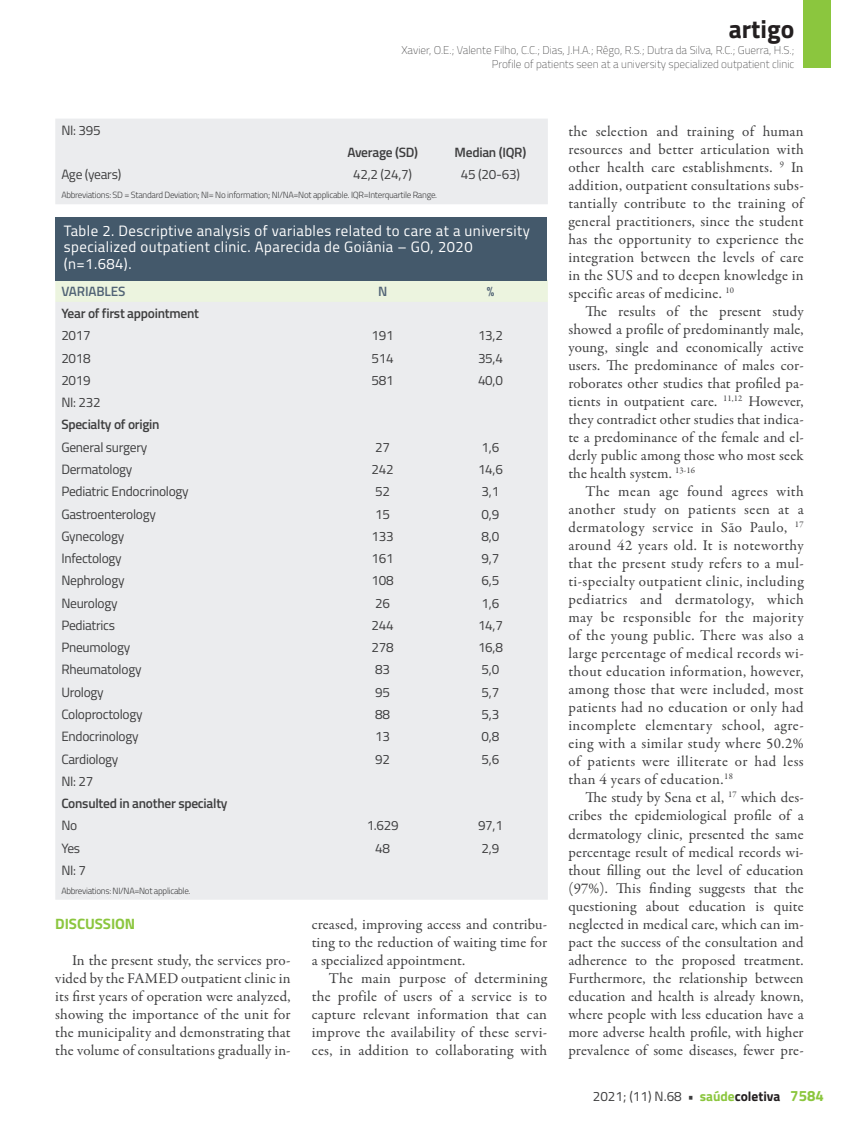
<style>
.page{position:relative;width:859px;height:1132px;background:#fff}
.page>*{position:absolute;margin:0;border:0;box-sizing:border-box;transform-origin:0 0}
.t1{font:700 25.5px "Titillium";color:#231f20}
.t2{font:15px/18px "Garamond Premr Pro";letter-spacing:.01em;color:#3e3e3f;text-align:justify}
.t3{font:15px/16.5px "Titillium";letter-spacing:.03em;color:#fff}
.t4{font:700 15px "Titillium";letter-spacing:-.005em;color:#8bc63e}
.t5{font:13.5px "Titillium";letter-spacing:-.02em;color:#3e3e3f}
.t6{font:600 13.5px "Titillium";letter-spacing:-.02em;color:#3e3e3f}
.t7{font:600 13.5px "Titillium";letter-spacing:-.01em;color:#526476}
.t8{font:100 11.25px/13.5px "Titillium";color:#3e3e3f;text-align:right}
.t9{font:300 9px "Titillium";letter-spacing:-.03em;color:#3e3e3f}
.s1{font-weight:700}
.s2{font-weight:700;color:#8bc63e}
.s3{font-weight:700;color:#231f20}
.s4{font-weight:700;font-size:15px;color:#8bc63e}
</style>
<div class="page">
<div style="left:804px;top:0;width:27px;height:68px;background:#8bc63e"></div>
<div style="left:55px;top:280px;width:493px;height:22px;background:#ecf4df"></div>
<div style="left:55px;top:302px;width:493px;height:597px;background:#ebecee"></div>
<div style="left:55px;top:217px;width:492px;height:64px;background:#44596b"></div>
<div style="left:55px;top:119px;width:493px;height:85px;background:#ebecee"></div>
<h1 class="t1" style="left:729px;top:10px;width:67px">artigo</h1>
<p class="t8" style="left:401px;top:43px;width:394px">Xavier, O.E.; Valente Filho, C.C.; Dias, J.H.A.; Rêgo, R.S.; Dutra da Silva, R.C.; Guerra, H.S.;<br>Profile of patients seen at a university specialized outpatient clinic</p>
<p class="t5" style="left:61px;top:120px;width:41px">NI: 395</p>
<p class="t6" style="left:347px;top:142px;width:72px">Average (SD)</p>
<p class="t6" style="left:455px;top:142px;width:73px">Median (IQR)</p>
<p class="t5" style="left:61px;top:165px;width:61px">Age (years)</p>
<p class="t5" style="left:353px;top:165px;width:60px">42,2 (24,7)</p>
<p class="t5" style="left:461px;top:165px;width:60px">45 (20-63)</p>
<p class="t9" style="left:61px;top:188px;width:377px">Abbreviations: SD = Standard Deviation; NI= No information; NI/NA=Not applicable. IQR=Interquartile Range.</p>
<p class="t3" style="left:64px;top:221px;width:468px">Table 2. Descriptive analysis of variables related to care at a university specialized outpatient clinic. Aparecida de Goiânia – GO, 2020 (n=1.684).</p>
<p class="t7" style="left:61px;top:281px;width:66px">VARIABLES</p>
<p class="t7" style="left:378px;top:281px;width:11px">N</p>
<p class="t7" style="left:487px;top:281px;width:9px">%</p>
<p class="t6" style="left:61px;top:303px;width:139px">Year of first appointment</p>
<p class="t5" style="left:61px;top:326px;width:31px">2017</p>
<p class="t5" style="left:372px;top:326px;width:24px">191</p>
<p class="t5" style="left:478px;top:326px;width:26px">13,2</p>
<p class="t5" style="left:61px;top:348px;width:31px">2018</p>
<p class="t5" style="left:372px;top:348px;width:24px">514</p>
<p class="t5" style="left:478px;top:348px;width:26px">35,4</p>
<p class="t5" style="left:61px;top:370px;width:31px">2019</p>
<p class="t5" style="left:372px;top:370px;width:24px">581</p>
<p class="t5" style="left:478px;top:370px;width:26px">40,0</p>
<p class="t5" style="left:61px;top:392px;width:41px">NI: 232</p>
<p class="t6" style="left:61px;top:414px;width:100px">Specialty of origin</p>
<p class="t5" style="left:61px;top:437px;width:87px">General surgery</p>
<p class="t5" style="left:375px;top:437px;width:16px">27</p>
<p class="t5" style="left:482px;top:437px;width:19px">1,6</p>
<p class="t5" style="left:61px;top:459px;width:73px">Dermatology</p>
<p class="t5" style="left:372px;top:459px;width:24px">242</p>
<p class="t5" style="left:478px;top:459px;width:26px">14,6</p>
<p class="t5" style="left:61px;top:481px;width:129px">Pediatric Endocrinology</p>
<p class="t5" style="left:375px;top:481px;width:16px">52</p>
<p class="t5" style="left:482px;top:481px;width:19px">3,1</p>
<p class="t5" style="left:61px;top:504px;width:96px">Gastroenterology</p>
<p class="t5" style="left:375px;top:504px;width:16px">15</p>
<p class="t5" style="left:482px;top:504px;width:19px">0,9</p>
<p class="t5" style="left:61px;top:526px;width:65px">Gynecology</p>
<p class="t5" style="left:372px;top:526px;width:24px">133</p>
<p class="t5" style="left:482px;top:526px;width:19px">8,0</p>
<p class="t5" style="left:61px;top:548px;width:62px">Infectology</p>
<p class="t5" style="left:372px;top:548px;width:24px">161</p>
<p class="t5" style="left:482px;top:548px;width:19px">9,7</p>
<p class="t5" style="left:61px;top:570px;width:65px">Nephrology</p>
<p class="t5" style="left:372px;top:570px;width:24px">108</p>
<p class="t5" style="left:482px;top:570px;width:19px">6,5</p>
<p class="t5" style="left:61px;top:593px;width:58px">Neurology</p>
<p class="t5" style="left:375px;top:593px;width:16px">26</p>
<p class="t5" style="left:482px;top:593px;width:19px">1,6</p>
<p class="t5" style="left:61px;top:615px;width:55px">Pediatrics</p>
<p class="t5" style="left:372px;top:615px;width:24px">244</p>
<p class="t5" style="left:478px;top:615px;width:26px">14,7</p>
<p class="t5" style="left:61px;top:637px;width:70px">Pneumology</p>
<p class="t5" style="left:372px;top:637px;width:24px">278</p>
<p class="t5" style="left:478px;top:637px;width:26px">16,8</p>
<p class="t5" style="left:61px;top:659px;width:82px">Rheumatology</p>
<p class="t5" style="left:375px;top:659px;width:16px">83</p>
<p class="t5" style="left:482px;top:659px;width:19px">5,0</p>
<p class="t5" style="left:61px;top:681px;width:44px">Urology</p>
<p class="t5" style="left:375px;top:681px;width:16px">95</p>
<p class="t5" style="left:482px;top:681px;width:19px">5,7</p>
<p class="t5" style="left:61px;top:704px;width:83px">Coloproctology</p>
<p class="t5" style="left:375px;top:704px;width:16px">88</p>
<p class="t5" style="left:482px;top:704px;width:19px">5,3</p>
<p class="t5" style="left:61px;top:726px;width:79px">Endocrinology</p>
<p class="t5" style="left:375px;top:726px;width:16px">13</p>
<p class="t5" style="left:482px;top:726px;width:19px">0,8</p>
<p class="t5" style="left:61px;top:748px;width:59px">Cardiology</p>
<p class="t5" style="left:375px;top:748px;width:16px">92</p>
<p class="t5" style="left:482px;top:748px;width:19px">5,6</p>
<p class="t5" style="left:61px;top:770px;width:34px">NI: 27</p>
<p class="t6" style="left:61px;top:792px;width:168px">Consulted in another specialty</p>
<p class="t5" style="left:61px;top:815px;width:17px">No</p>
<p class="t5" style="left:367px;top:815px;width:34px">1.629</p>
<p class="t5" style="left:478px;top:815px;width:26px">97,1</p>
<p class="t5" style="left:61px;top:837px;width:20px">Yes</p>
<p class="t5" style="left:375px;top:837px;width:16px">48</p>
<p class="t5" style="left:482px;top:837px;width:19px">2,9</p>
<p class="t5" style="left:61px;top:859px;width:26px">NI: 7</p>
<p class="t9" style="left:61px;top:883px;width:131px">Abbreviations: NI/NA=Not applicable.</p>
<p class="t4" style="left:55px;top:911px;width:82px">DISCUSSION</p>
<p class="t2" style="left:55px;top:950px;width:237px;text-indent:17px">In the present study, the services pro&shy;vided by the FAMED outpatient clinic in its first years of operation were analyzed, showing the importance of the unit for the municipality and demonstrating that the volume of consultations gradually in-</p>
<p class="t2" style="left:312px;top:914px;width:237px">creased, improving access and contribu&shy;ting to the reduction of waiting time for a specialized appointment.</p>
<p class="t2" style="left:312px;top:968px;width:237px;text-indent:17px">The main purpose of determining the profile of users of a service is to capture relevant information that can improve the availability of these servi&shy;ces, in addition to collaborating with</p>
<p class="t2" style="left:568px;top:122px;width:237px">the selection and training of human resources and better articulation with other health care establishments. <sup>9</sup> In addition, outpatient consultations subs&shy;tantially contribute to the training of general practitioners, since the student has the opportunity to experience the integration between the levels of care in the SUS and to deepen knowledge in specific areas of medicine. <sup>10</sup></p>
<p class="t2" style="left:568px;top:302px;width:237px;text-indent:17px">The results of the present study showed a profile of predominantly male, young, single and economically active users. The predominance of males cor&shy;roborates other studies that profiled pa&shy;tients in outpatient care. <sup>11,12</sup> However, they contradict other studies that indica&shy;te a predominance of the female and el&shy;derly public among those who most seek the health system. <sup>13-16</sup></p>
<p class="t2" style="left:568px;top:482px;width:237px;text-indent:17px">The mean age found agrees with another study on patients seen at a dermatology service in São Paulo, <sup>17 </sup>around 42 years old. It is noteworthy that the present study refers to a mul&shy;ti-specialty outpatient clinic, including pediatrics and dermatology, which may be responsible for the majority of the young public. There was also a large percentage of medical records wi&shy;thout education information, however, among those that were included, most patients had no education or only had incomplete elementary school, agre&shy;eing with a similar study where 50.2% of patients were illiterate or had less than 4 years of education.<sup>18</sup></p>
<p class="t2" style="left:568px;top:788px;width:237px;text-indent:17px">The study by Sena et al, <sup>17</sup> which des&shy;cribes the epidemiological profile of a dermatology clinic, presented the same percentage result of medical records wi&shy;thout filling out the level of education (97%). This finding suggests that the questioning about education is quite neglected in medical care, which can im&shy;pact the success of the consultation and adherence to the proposed treatment.<br>Furthermore, the relationship between education and health is already known, where people with less education have a more adverse health profile, with higher prevalence of some diseases, fewer pre-</p>
<p class="t5" style="left:593px;top:1086px;width:233px">2021; (11) N.68 <span class="s1">•</span> <span class="s2">saúde</span><span class="s3">coletiva</span> <span class="s4">7584</span></p>
</div>
